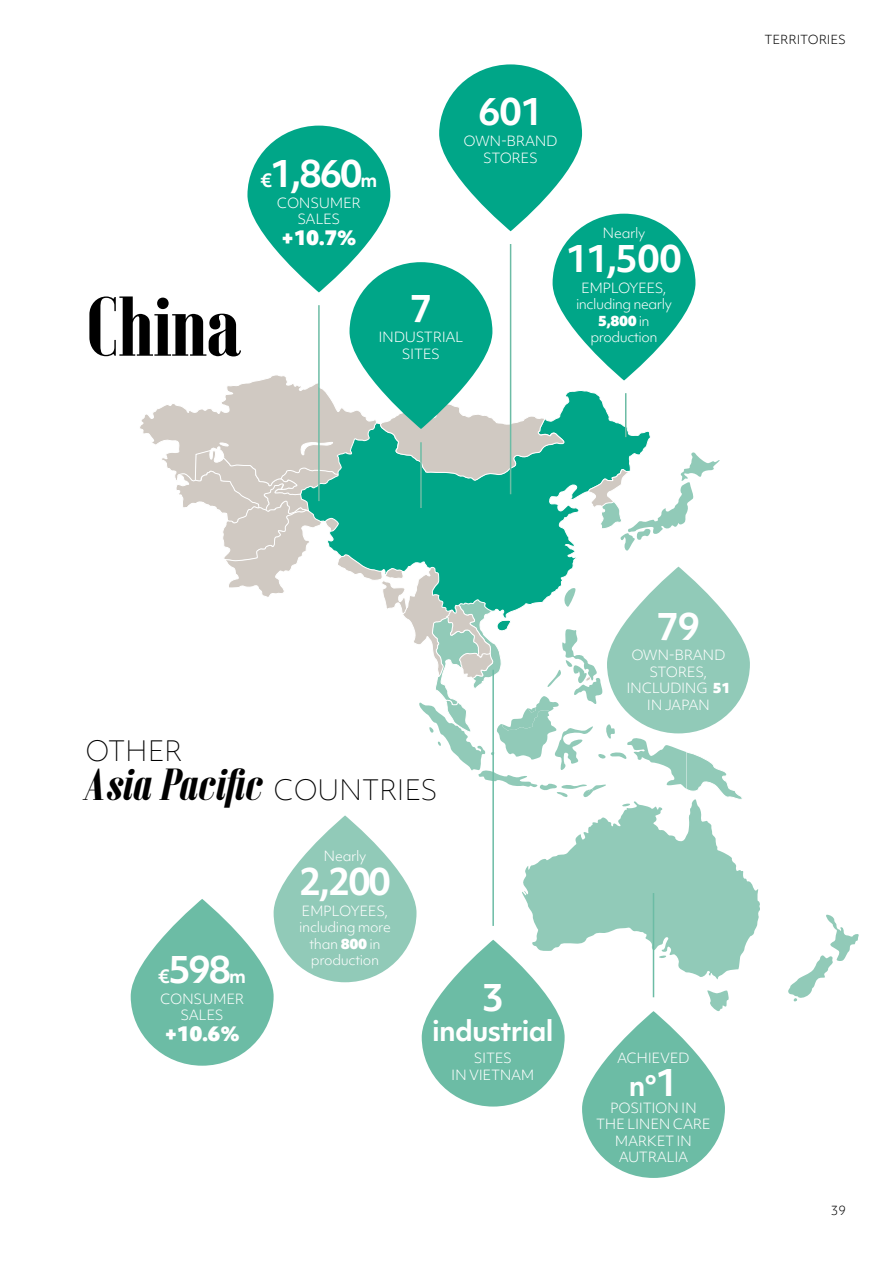
<style>
.page{position:relative;width:893px;height:1263px;background:#fff}
.page>*{position:absolute;margin:0;border:0;box-sizing:border-box;transform-origin:0 0}
.t1{font:900 84px "Emberly";color:#000}
.t2{font:italic 900 45px "Emberly";color:#000}
.Territ_bulle_chiffre{font:700 36px "Objektiv Mk 1";letter-spacing:-.055em;color:#fff}
.Territ_bulle_chiffre-2{font:700 27px "Objektiv Mk 1";letter-spacing:-.025em;color:#fff}
.t3{font:100 27px "Objektiv Mk 1";letter-spacing:-.03em;color:#000}
.Territ_bulle_texte{font:900 19.5px "Objektiv Mk 1";color:#fff}
.Territ_bulle_texte-2{font:300 13.5px/16.5px "Objektiv Mk 1";letter-spacing:-.025em;color:#fff;text-align:center}
.Territ_bulle_chiffre-3{font:300 13.5px/16.5px "Objektiv Mk 1";letter-spacing:-.025em;color:#fff;text-align:center}
.t4{font:300 12.3px "Objektiv Mk 1";color:#000}
.texte_courant{font:300 12px "Objektiv Mk 1";letter-spacing:-.005em;color:#000}
.s1{font-size:18px}
.s2{font-weight:900}
.s3{font-family:"Objektiv Mk 1";font-weight:100;font-style:normal;font-size:27px}
.s4{font-size:36px}
</style>
<div class="page">
<svg style="left:522px;top:799px;width:238px;height:212px;fill:#91cab8"></svg>
<svg style="left:788px;top:915px;width:71px;height:86px"></svg>
<svg style="left:140px;top:374px;width:605px;height:425px"></svg>
<svg style="left:247px;top:126px;width:143px;height:166px;fill:#00a688"></svg>
<svg style="left:274px;top:815px;width:142px;height:167px;fill:#91cab8"></svg>
<svg style="left:607px;top:567px;width:143px;height:166px;fill:#91cab8"></svg>
<svg style="left:131px;top:899px;width:143px;height:167px;fill:#6cbca5"></svg>
<svg style="left:422px;top:940px;width:143px;height:166px;fill:#6cbca5"></svg>
<svg style="left:582px;top:1011px;width:143px;height:167px;fill:#6cbca5"></svg>
<svg style="left:553px;top:214px;width:142px;height:166px;fill:#00a688"></svg>
<hr style="left:318px;top:305px;width:2px;height:196px;background:#6cbca5">
<hr style="left:492px;top:670px;width:2px;height:256px;background:#6cbca5">
<hr style="left:653px;top:893px;width:1px;height:104px;background:#6cbca5">
<hr style="left:625px;top:393px;width:1px;height:44px;background:#6cbca5">
<hr style="left:420px;top:442px;width:2px;height:66px;background:#6cbca5">
<svg style="left:349px;top:262px;width:143px;height:167px;background:#28b299"></svg>
<svg style="left:439px;top:64px;width:143px;height:167px;fill:#00a688"></svg>
<hr style="left:510px;top:244px;width:1px;height:250px;background:#6cbca5">
<p class="t1" style="left:85px;top:283px;width:158px">China</p>
<p class="Territ_bulle_chiffre" style="left:260px;top:148px;width:118px"><span class="s1">€</span>1,860<span class="s1">m</span></p>
<p class="Territ_bulle_texte-2" style="left:277px;top:194px;width:86px">CONSUMER<br>SALES</p>
<p class="Territ_bulle_texte" style="left:281px;top:223px;width:77px">+10.7%</p>
<p class="Territ_bulle_chiffre" style="left:478px;top:86px;width:67px">601</p>
<p class="Territ_bulle_texte-2" style="left:463px;top:133px;width:96px">OWN-BRAND<br>STORES</p>
<p class="Territ_bulle_chiffre" style="left:410px;top:283px;width:24px">7</p>
<p class="Territ_bulle_texte-2" style="left:378px;top:329px;width:86px">INDUSTRIAL<br>SITES</p>
<p class="Territ_bulle_chiffre-3" style="left:603px;top:225px;width:44px">Nearly</p>
<p class="Territ_bulle_chiffre" style="left:566px;top:233px;width:117px">11,500</p>
<p class="Territ_bulle_texte-2" style="left:576px;top:279px;width:97px">EMPLOYEES, including nearly<br><span class="s2">5,800</span> in production</p>
<p class="texte_courant" style="left:764px;top:31px;width:83px">TERRITORIES</p>
<p class="t3" style="left:85px;top:732px;width:99px">OTHER</p>
<p class="t2" style="left:85px;top:761px;width:354px">Asia Pacific <span class="s3">COUNTRIES</span></p>
<p class="Territ_bulle_chiffre" style="left:158px;top:944px;width:89px"><span class="s1">€</span>598<span class="s1">m</span></p>
<p class="Territ_bulle_texte-2" style="left:160px;top:990px;width:86px">CONSUMER<br>SALES</p>
<p class="Territ_bulle_texte" style="left:164px;top:1020px;width:77px">+10.6%</p>
<p class="Territ_bulle_chiffre-3" style="left:324px;top:848px;width:44px">Nearly</p>
<p class="Territ_bulle_chiffre" style="left:299px;top:856px;width:93px">2,200</p>
<p class="Territ_bulle_texte-2" style="left:299px;top:902px;width:93px">EMPLOYEES, including more than <span class="s2">800</span> in production</p>
<p class="Territ_bulle_chiffre" style="left:482px;top:972px;width:24px">3</p>
<p class="Territ_bulle_chiffre-2" style="left:432px;top:1011px;width:123px">industrial</p>
<p class="Territ_bulle_chiffre-3" style="left:451px;top:1050px;width:85px">SITES<br>IN VIETNAM</p>
<p class="Territ_bulle_chiffre" style="left:657px;top:601px;width:45px">79</p>
<p class="Territ_bulle_texte-2" style="left:626px;top:647px;width:105px">OWN-BRAND<br>STORES,<br>INCLUDING <span class="s2">51</span></p>
<p class="Territ_bulle_texte-2" style="left:647px;top:696px;width:65px">IN JAPAN</p>
<p class="Territ_bulle_texte-2" style="left:617px;top:1049px;width:74px">ACHIEVED</p>
<p class="Territ_bulle_chiffre-2" style="left:629px;top:1067px;width:51px">n°<span class="s4">1</span></p>
<p class="Territ_bulle_texte-2" style="left:596px;top:1099px;width:116px">POSITION IN<br>THE LINEN CARE<br>MARKET IN<br>AUTRALIA</p>
<p class="t4" style="left:831px;top:1202px;width:17px">39</p>
</div>
